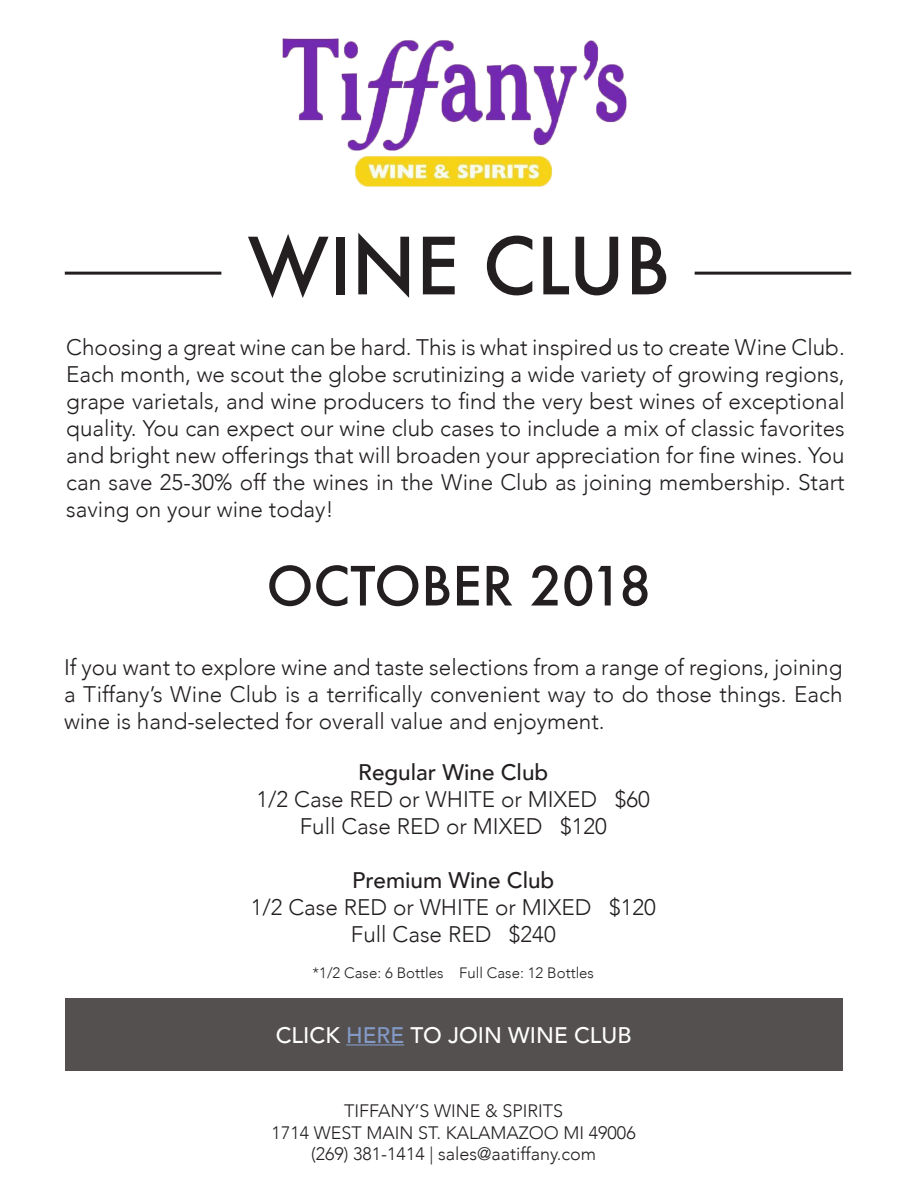
<style>
.page{position:relative;width:918px;height:1188px;background:#fff}
.page>*{position:absolute;margin:0;border:0;box-sizing:border-box;transform-origin:0 0}
.t1{font:500 76.5px "Futura";color:#231f20}
.t2{font:500 52.5px "Futura";color:#231f20}
.t3{font:300 22.5px/27px "Avenir";color:#231f20;text-align:justify}
.t4{font:500 22.5px "Avenir";color:#231f20}
.t5{font:500 22.5px "Avenir";color:#fff}
.t6{font:300 18px "Avenir";color:#231f20}
.t7{font:300 15px "Avenir";color:#231f20}
.s1{color:#839ac6}
</style>
<div class="page">
<hr style="left:695px;top:272px;width:156px;height:3px;background:#231f20">
<hr style="left:65px;top:272px;width:156px;height:3px;background:#231f20">
<div style="left:65px;top:998px;width:778px;height:73px;background:#555050"></div>
<hr style="left:346px;top:1044px;width:58px;height:2px;background:#839ac6">
<img style="left:282px;top:38px;width:345px;height:149px">
<p class="t1" style="left:248px;top:214px;width:424px">WINE CLUB</p>
<p class="t3" style="left:66px;top:334px;width:780px">Choosing a great wine can be hard. This is what inspired us to create Wine Club.<br>Each month, we scout the globe scrutinizing a wide variety of growing regions, grape varietals, and wine producers to find the very best wines of exceptional quality. You can expect our wine club cases to include a mix of classic favorites and bright new offerings that will broaden your appreciation for fine wines. You can save 25-30% off the wines in the Wine Club as joining membership. Start saving on your wine today!</p>
<p class="t2" style="left:267px;top:550px;width:386px">OCTOBER 2018</p>
<p class="t3" style="left:64px;top:653px;width:780px">If you want to explore wine and taste selections from a range of regions, joining a Tiffany’s Wine Club is a terrifically convenient way to do those things. Each wine is hand-selected for overall value and enjoyment.</p>
<p class="t4" style="left:358px;top:753px;width:191px">Regular Wine Club</p>
<p class="t3" style="left:257px;top:786px;width:395px">1/2 Case RED or WHITE or MIXED $60</p>
<p class="t3" style="left:300px;top:813px;width:309px">Full Case RED or MIXED $120</p>
<p class="t4" style="left:352px;top:861px;width:204px">Premium Wine Club</p>
<p class="t3" style="left:251px;top:894px;width:407px">1/2 Case RED or WHITE or MIXED $120</p>
<p class="t3" style="left:351px;top:921px;width:206px">Full Case RED $240</p>
<p class="t7" style="left:313px;top:964px;width:283px">*1/2 Case: 6 Bottles Full Case: 12 Bottles</p>
<p class="t5" style="left:276px;top:1016px;width:357px">CLICK <span class="s1">HERE</span> TO JOIN WINE CLUB</p>
<p class="t6" style="left:344px;top:1100px;width:221px">TIFFANY’S WINE &amp; SPIRITS</p>
<p class="t6" style="left:272px;top:1122px;width:366px">1714 WEST MAIN ST. KALAMAZOO MI 49006</p>
<p class="t6" style="left:311px;top:1143px;width:287px">(269) 381-1414 | sales@aatiffany.com</p>
</div>
